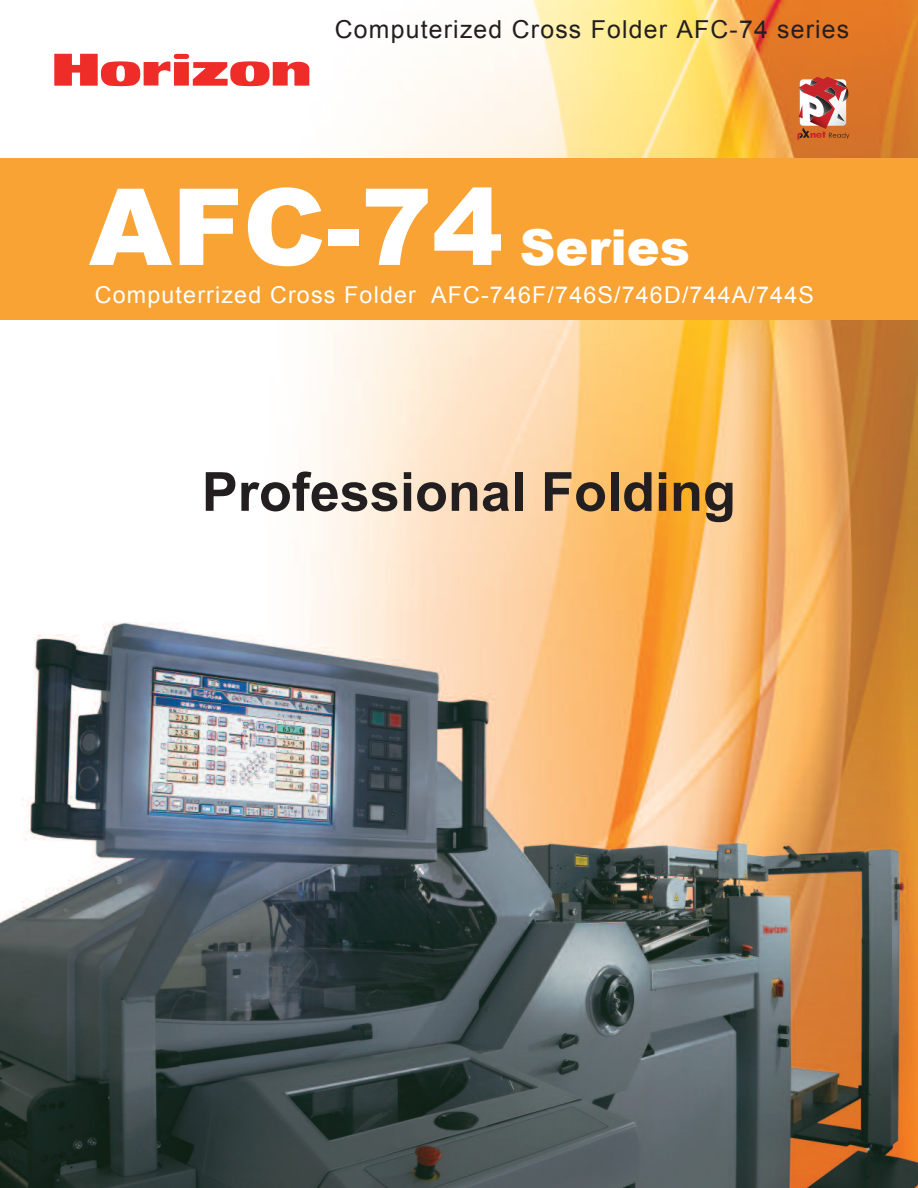
<style>
.page{position:relative;width:918px;height:1188px;background:#fff}
.page>*{position:absolute;margin:0;border:0;box-sizing:border-box;transform-origin:0 0}
.t1{font:900 106.5px "Arial";color:#fff}
.t2{font:700 54px "Arial";color:#231f20}
.t3{font:24.75px "Arial";letter-spacing:.05em;color:#231f20}
.t4{font:23.25px "Arial";letter-spacing:.05em;color:#fff}
.s1{font-size:49.5px}
</style>
<div class="page">
<img style="left:0;top:0;width:917px;height:1188px">
<svg style="left:797px;top:77px;width:52px;height:63px"></svg>
<div style="left:0;top:158px;width:917px;height:161px;background:#f9a335"></div>
<div style="left:174px;top:54px;width:15px;height:5px;background:#ee2d28;border-radius:2px"></div>
<div style="left:174px;top:62px;width:15px;height:24px;background:#ee2d28"></div>
<svg style="left:54px;top:54px;width:116px;height:32px"></svg>
<svg style="left:193px;top:61px;width:116px;height:25px"></svg>
<p class="t3" style="left:335px;top:13px;width:516px">Computerized Cross Folder AFC-74 series</p>
<p class="t1" style="left:89px;top:150px;width:603px">AFC-74 <span class="s1">Series</span></p>
<p class="t4" style="left:95px;top:280px;width:721px">Computerrized Cross Folder AFC-746F/746S/746D/744A/744S</p>
<p class="t2" style="left:202px;top:456px;width:536px">Professional Folding</p>
</div>
